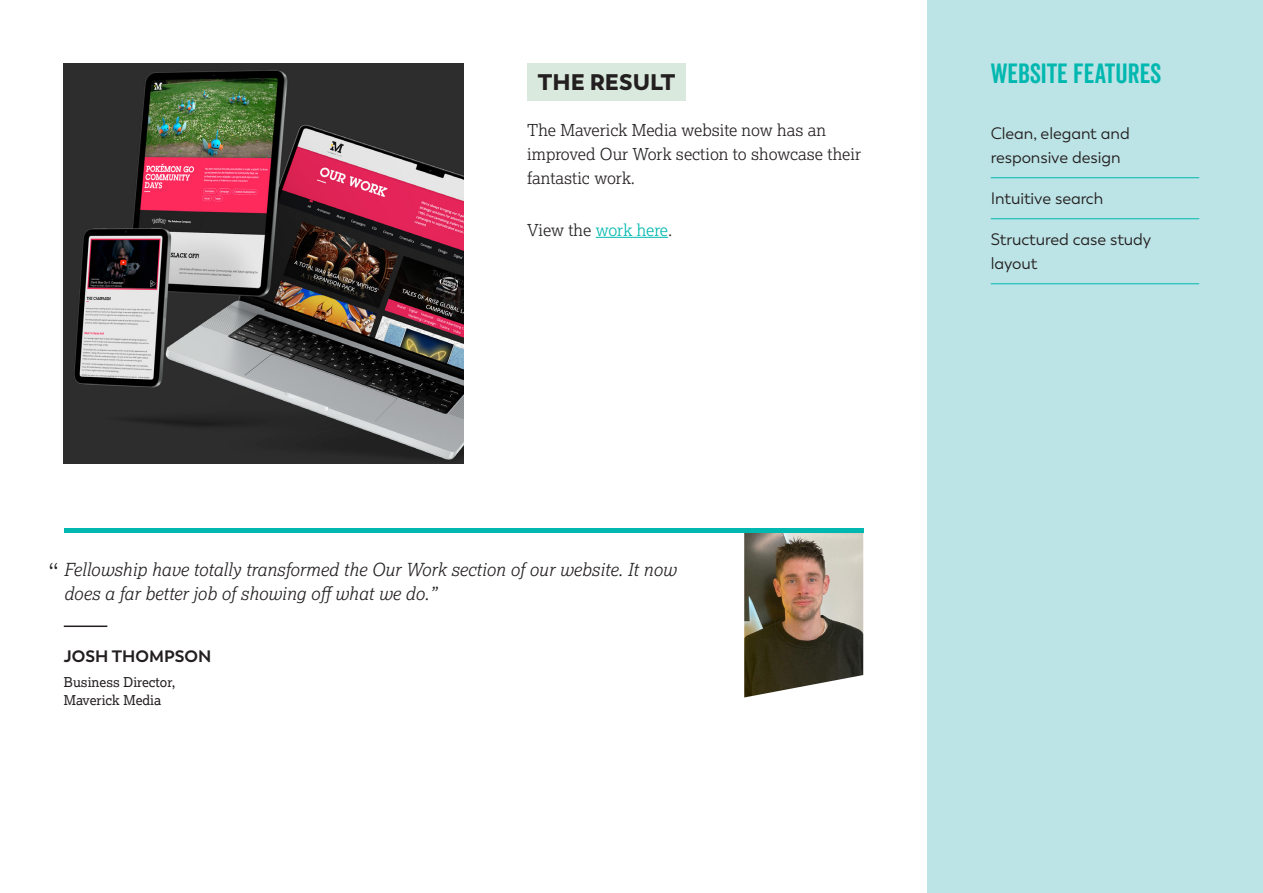
<style>
.page{position:relative;width:1263px;height:893px;background:#fff}
.page>*{position:absolute;margin:0;border:0;box-sizing:border-box;transform-origin:0 0}
.t1{font:27px "Veneer Clean";color:#00b8af}
.t2{font:100 27px "Lexia";color:#231f20}
.Trenda_Black_Sub_tit{font:900 22.5px "Trenda";color:#231f20}
.t3{font:italic 300 18px/24px "Lexia";color:#231f20}
.Case_Study_Full__Mai{font:300 16.5px/24px "Lexia";color:#231f20}
.Case_Study_Page_-_Se{font:16.5px/24px "Trenda";letter-spacing:-.005em;color:#231f20}
.t4{font:700 16.5px "Trenda";color:#231f20}
.Person_s_Title{font:13.5px/18px "Lexia";color:#231f20}
.s1{color:#00b8af}
</style>
<div class="page">
<hr style="left:596px;top:237px;width:72px;height:1px;background:#00b8af">
<img style="left:744px;top:533px;width:119px;height:164px">
<img style="left:64px;top:64px;width:399px;height:399px">
<div style="left:527px;top:64px;width:159px;height:37px;background:#dae9dd"></div>
<hr style="left:64px;top:625px;width:43px;height:2px;background:#231f20">
<div style="left:64px;top:528px;width:799px;height:5px;background:#00b8af"></div>
<div style="left:927px;top:0;width:336px;height:893px;background:#bce3e5"></div>
<hr style="left:991px;top:177px;width:208px;height:1px;background:#00b8af">
<hr style="left:991px;top:218px;width:208px;height:1px;background:#00b8af">
<hr style="left:991px;top:283px;width:208px;height:1px;background:#00b8af">
<p class="Trenda_Black_Sub_tit" style="left:538px;top:68px;width:139px">THE RESULT</p>
<p class="Case_Study_Full__Mai" style="left:527px;top:117px;width:335px">The Maverick Media website now has an improved Our Work section to showcase their fantastic work.</p>
<p class="Case_Study_Full__Mai" style="left:527px;top:218px;width:146px">View the <span class="s1">work here</span>.</p>
<p class="t2" style="left:48px;top:556px;width:13px">“</p>
<p class="t3" style="left:64px;top:557px;width:614px">Fellowship have totally transformed the Our Work section of our website. It now does a far better job of showing off what we do.”</p>
<p class="t4" style="left:64px;top:646px;width:149px">JOSH THOMPSON</p>
<p class="Person_s_Title" style="left:64px;top:672px;width:113px">Business Director,<br>Maverick Media</p>
<p class="t1" style="left:991px;top:57px;width:172px">WEBSITE FEATURES</p>
<p class="Case_Study_Page_-_Se" style="left:991px;top:121px;width:140px">Clean, elegant and responsive design</p>
<p class="Case_Study_Page_-_Se" style="left:991px;top:186px;width:114px">Intuitive search</p>
<p class="Case_Study_Page_-_Se" style="left:991px;top:227px;width:162px">Structured case study layout</p>
</div>
